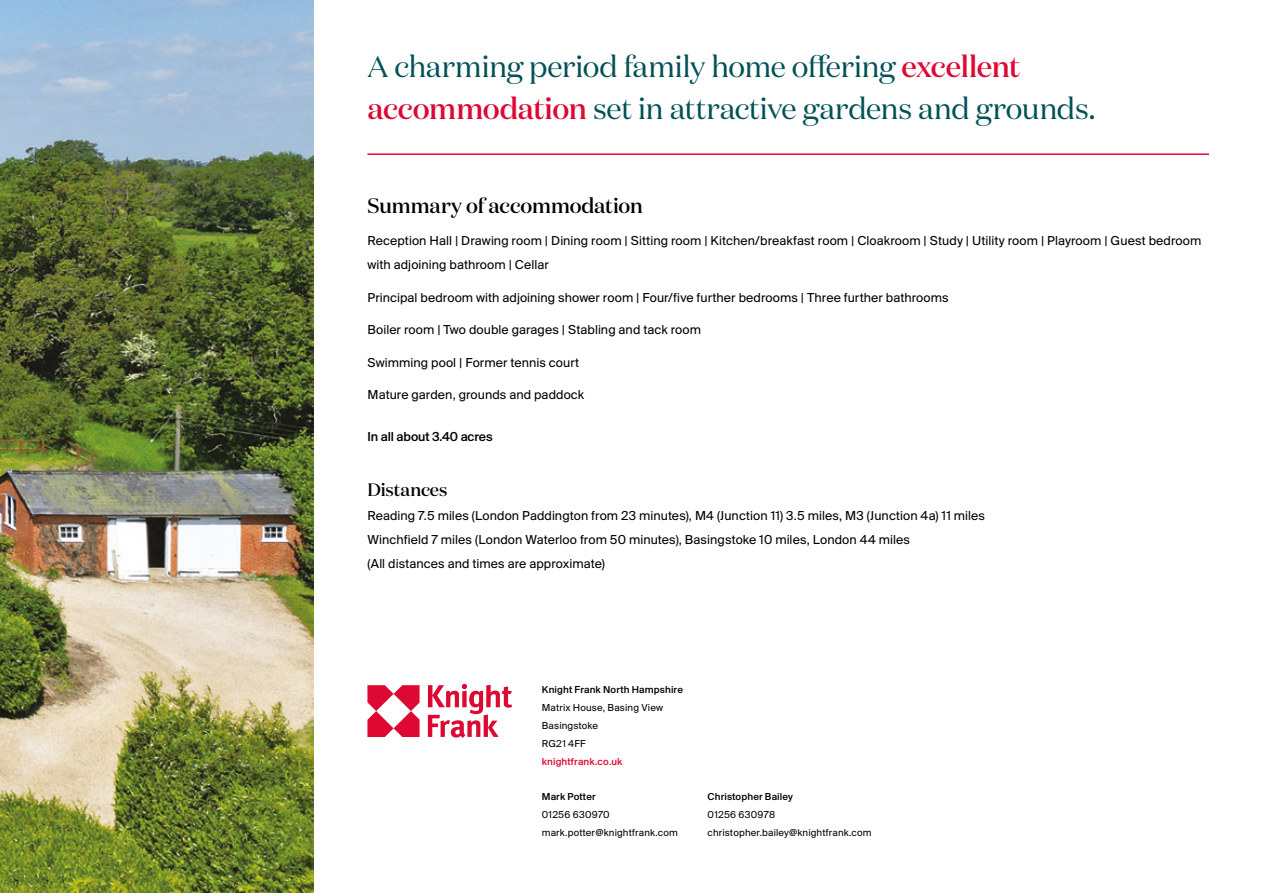
<style>
.page{position:relative;width:1263px;height:893px;background:#fff}
.page>*{position:absolute;margin:0;border:0;box-sizing:border-box;transform-origin:0 0}
.t1{font:30px/42px "Domaine Disp";letter-spacing:-.005em;color:#005157}
.t2{font:500 21px "Domaine Disp";letter-spacing:-.01em;color:#000}
.t3{font:500 18px "Domaine Disp";color:#000}
.t4{font:13.5px/24px "Suisse BP Intl";letter-spacing:.005em;color:#000}
.t5{font:500 13.5px "Suisse BP Intl";letter-spacing:-.01em;color:#000}
.t6{font:10.5px/18px "Suisse BP Intl";letter-spacing:.015em;color:#000}
.t7{font:500 10.5px "Suisse BP Intl";letter-spacing:.015em;color:#000}
.t8{font:500 10.5px "Suisse BP Intl";letter-spacing:.015em;color:#dd0932}
.s1{font-weight:500;color:#dd0932}
</style>
<div class="page">
<img style="left:0;top:0;width:313px;height:893px">
<svg style="left:367px;top:684px;width:145px;height:54px"></svg>
<hr style="left:367px;top:153px;width:842px;height:2px;background:#dd0932">
<h1 class="t1" style="left:367px;top:46px;width:729px">A charming period family home offering <span class="s1">excellent accommodation</span> set in attractive gardens and grounds.</h1>
<h2 class="t2" style="left:367px;top:192px;width:277px">Summary of accommodation</h2>
<p class="t4" style="left:367px;top:228px;width:835px">Reception Hall | Drawing room | Dining room | Sitting room | Kitchen/breakfast room | Cloakroom | Study | Utility room | Playroom | Guest bedroom with adjoining bathroom | Cellar</p>
<p class="t4" style="left:367px;top:285px;width:583px">Principal bedroom with adjoining shower room | Four/five further bedrooms | Three further bathrooms</p>
<p class="t4" style="left:367px;top:317px;width:335px">Boiler room | Two double garages | Stabling and tack room</p>
<p class="t4" style="left:367px;top:350px;width:213px">Swimming pool | Former tennis court</p>
<p class="t4" style="left:367px;top:382px;width:218px">Mature garden, grounds and paddock</p>
<p class="t5" style="left:367px;top:428px;width:127px">In all about 3.40 acres</p>
<h3 class="t3" style="left:367px;top:479px;width:82px">Distances</h3>
<p class="t4" style="left:367px;top:504px;width:619px">Reading 7.5 miles (London Paddington from 23 minutes), M4 (Junction 11) 3.5 miles, M3 (Junction 4a) 11 miles<br>Winchfield 7 miles (London Waterloo from 50 minutes), Basingstoke 10 miles, London 44 miles<br>(All distances and times are approximate)</p>
<p class="t7" style="left:542px;top:683px;width:143px">Knight Frank North Hampshire</p>
<p class="t6" style="left:542px;top:698px;width:123px">Matrix House, Basing View<br>Basingstoke<br>RG21 4FF</p>
<p class="t8" style="left:542px;top:755px;width:82px">knightfrank.co.uk</p>
<p class="t7" style="left:542px;top:790px;width:55px">Mark Potter</p>
<p class="t6" style="left:542px;top:805px;width:138px">01256 630970 mark.potter@knightfrank.com</p>
<p class="t7" style="left:708px;top:790px;width:87px">Christopher Bailey</p>
<p class="t6" style="left:708px;top:805px;width:166px">01256 630978 christopher.bailey@knightfrank.com</p>
</div>
